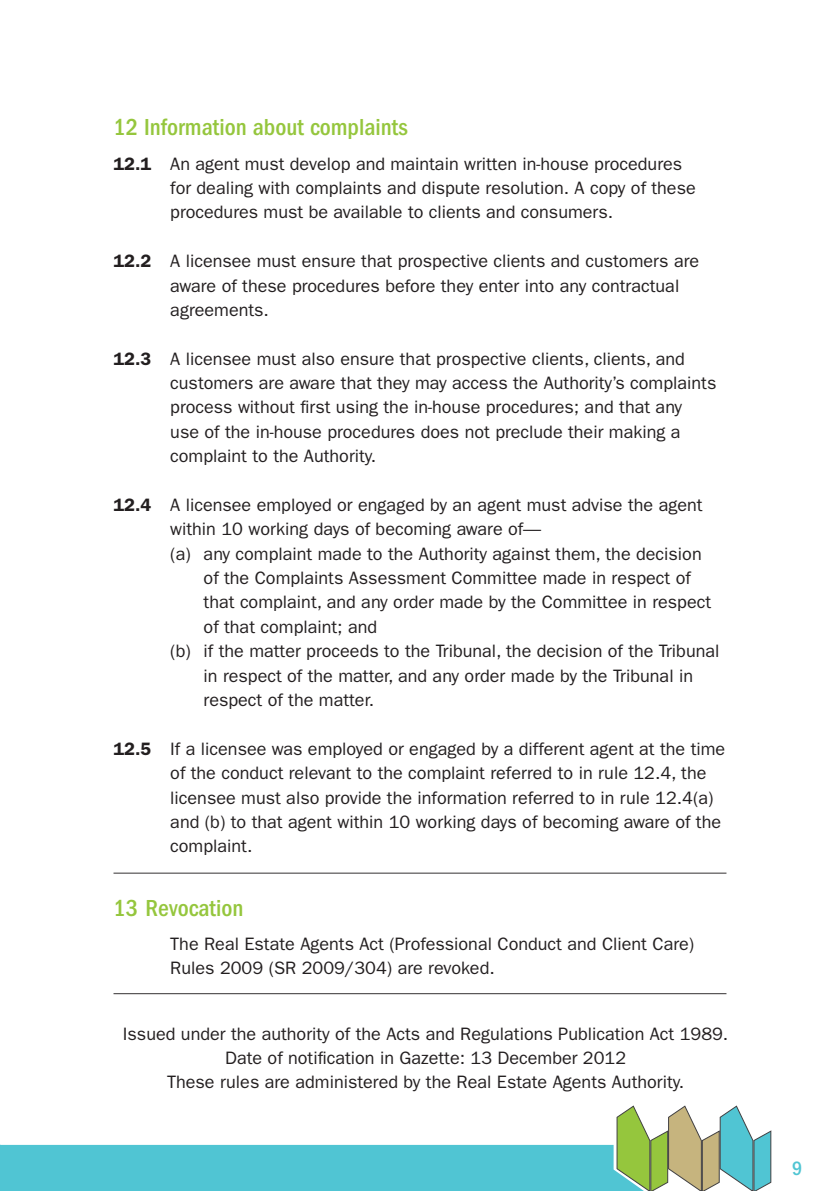
<style>
.page{position:relative;width:840px;height:1191px;background:#fff}
.page>*{position:absolute;margin:0;border:0;box-sizing:border-box;transform-origin:0 0}
.t1{font:500 condensed 24px "ITC Franklin Gothic Std";color:#95c63d}
.t2{font:500 condensed 20px "ITC Franklin Gothic Std";color:#50c5d3}
.t3{font:18px/24.4px "ITC Franklin Gothic Std";color:#231f20}
.s1{font-weight:600}
</style>
<div class="page">
<svg style="left:0;top:1105px;width:770px;height:86px"></svg>
<hr style="left:113px;top:872px;width:613px;height:1px;background:#333132">
<hr style="left:113px;top:993px;width:613px;height:1px;background:#333132">
<h1 class="t1" style="left:113px;top:114px;width:296px">12 Information about complaints</h1>
<p class="t3" style="left:170px;top:151px;width:526px;text-indent:-57px"><span class="s1">12.1</span> An agent must develop and maintain written in-house procedures for dealing with complaints and dispute resolution. A copy of these procedures must be available to clients and consumers.</p>
<p class="t3" style="left:170px;top:249px;width:530px;text-indent:-57px"><span class="s1">12.2</span> A licensee must ensure that prospective clients and customers are aware of these procedures before they enter into any contractual agreements.</p>
<p class="t3" style="left:170px;top:346px;width:547px;text-indent:-57px"><span class="s1">12.3</span> A licensee must also ensure that prospective clients, clients, and customers are aware that they may access the Authority’s complaints process without first using the in-house procedures; and that any<br>use of the in-house procedures does not preclude their making a complaint to the Authority.</p>
<p class="t3" style="left:113px;top:493px;width:590px"><span class="s1">12.4</span> A licensee employed or engaged by an agent must advise the agent</p>
<p class="t3" style="left:170px;top:517px;width:372px">within 10 working days of becoming aware of—</p>
<p class="t3" style="left:170px;top:541px;width:532px">(a) any complaint made to the Authority against them, the decision</p>
<p class="t3" style="left:203px;top:566px;width:488px">of the Complaints Assessment Committee made in respect of</p>
<p class="t3" style="left:203px;top:590px;width:508px">that complaint, and any order made by the Committee in respect</p>
<p class="t3" style="left:203px;top:614px;width:175px">of that complaint; and</p>
<p class="t3" style="left:170px;top:639px;width:550px">(b) if the matter proceeds to the Tribunal, the decision of the Tribunal</p>
<p class="t3" style="left:203px;top:663px;width:490px">in respect of the matter, and any order made by the Tribunal in</p>
<p class="t3" style="left:203px;top:688px;width:172px">respect of the matter.</p>
<p class="t3" style="left:170px;top:736px;width:556px;text-indent:-57px"><span class="s1">12.5</span> If a licensee was employed or engaged by a different agent at the time of the conduct relevant to the complaint referred to in rule 12.4, the licensee must also provide the information referred to in rule 12.4(a) and (b) to that agent within 10 working days of becoming aware of the complaint.</p>
<h1 class="t1" style="left:113px;top:894px;width:131px">13 Revocation</h1>
<p class="t3" style="left:170px;top:931px;width:525px">The Real Estate Agents Act (Professional Conduct and Client Care)<br>Rules 2009 (SR 2009/304) are revoked.</p>
<p class="t3" style="left:123px;top:1022px;width:606px;text-align:center">Issued under the authority of the Acts and Regulations Publication Act 1989.<br>Date of notification in Gazette: 13 December 2012<br>These rules are administered by the Real Estate Agents Authority.</p>
<p class="t2" style="left:791px;top:1157px;width:12px">9</p>
</div>
